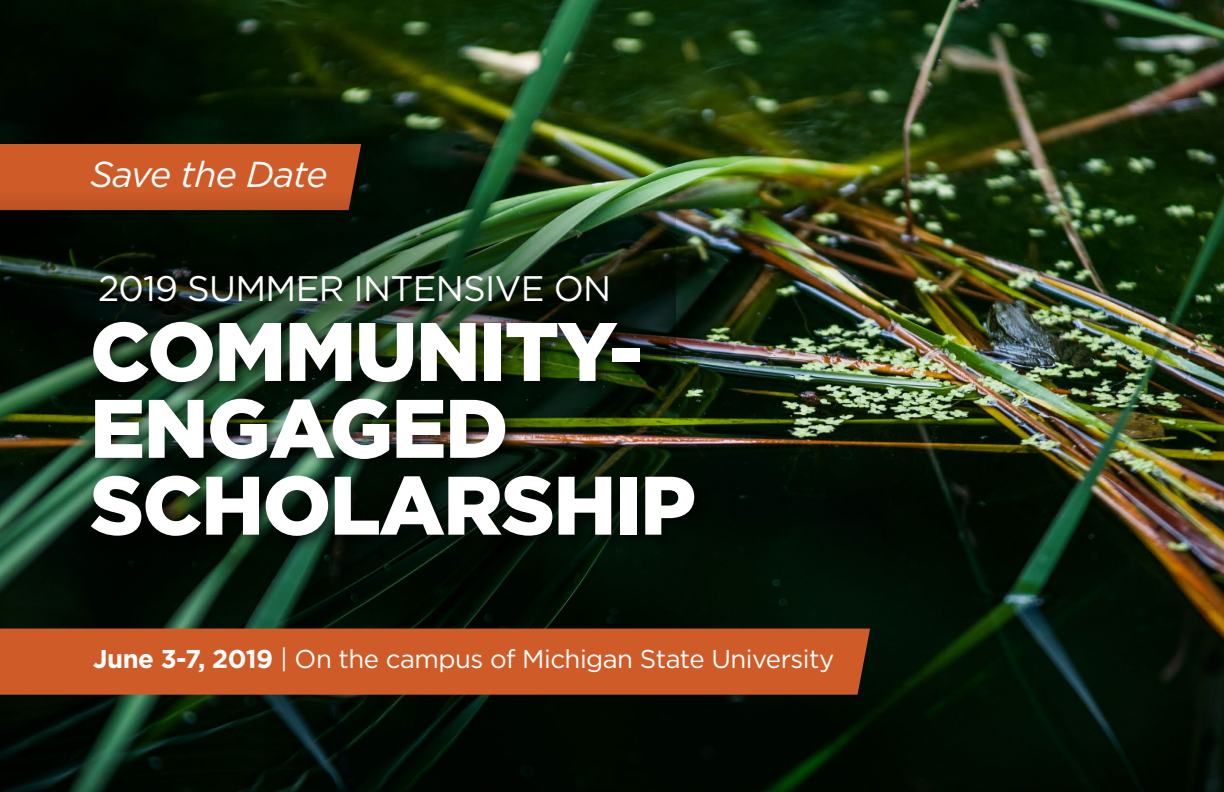
<style>
.page{position:relative;width:1224px;height:792px;background:#fff}
.page>*{position:absolute;margin:0;border:0;box-sizing:border-box;transform-origin:0 0}
.t1{font:900 82.8px/76.8px "Gotham";letter-spacing:-.02em;color:#fff}
.date{font:italic 36px "Gotham";letter-spacing:-.025em;color:#fff}
.t2{font:35.4px "Gotham";letter-spacing:-.02em;color:#fff}
.date-2{font:25.8px "Gotham";letter-spacing:-.02em;color:#fff}
.s1{font-weight:700}
</style>
<div class="page">
<img style="left:0;top:0;width:1224px;height:792px">
<div style="left:0;top:144px;width:361px;height:41px;background:#cf5b28"></div>
<img style="left:0;top:185px;width:675px;height:260px">
<div style="left:0;top:629px;width:870px;height:66px;background:#cf5b28"></div>
<div style="left:87px;top:317px;width:624px;height:236px;background:#000;opacity:.6"></div>
<p class="date" style="left:90px;top:151px;width:239px">Save the Date</p>
<p class="t2" style="left:98px;top:265px;width:515px">2019 SUMMER INTENSIVE ON</p>
<p class="t1" style="left:90px;top:312px;width:554px">COMMUNITY-<br>ENGAGED</p>
<p class="t1" style="left:90px;top:466px;width:607px">SCHOLARSHIP</p>
<p class="date-2" style="left:93px;top:642px;width:743px"><span class="s1">June 3-7, 2019</span> | On the campus of Michigan State University</p>
</div>
